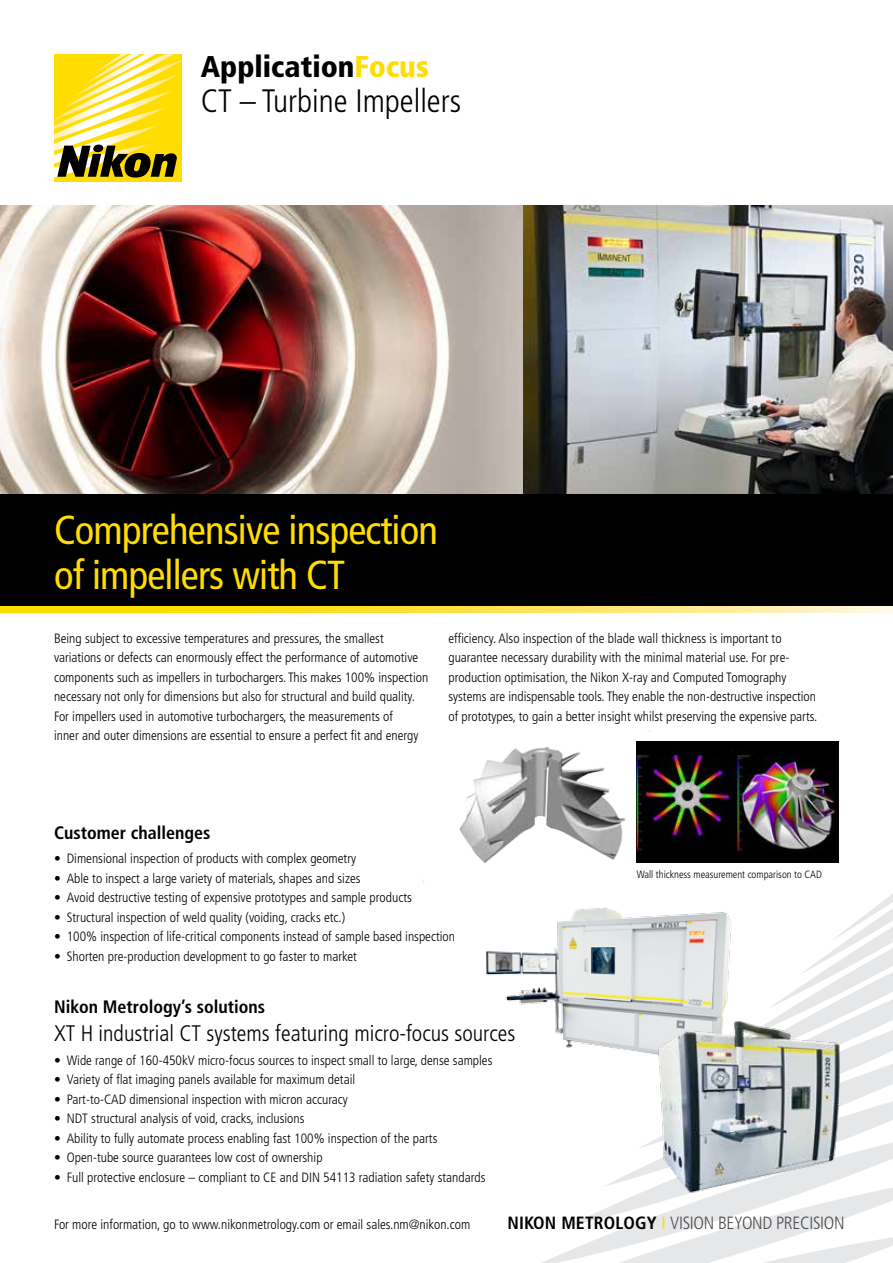
<style>
.page{position:relative;width:893px;height:1263px;background:#fff}
.page>*{position:absolute;margin:0;border:0;box-sizing:border-box;transform-origin:0 0}
.t1{font:condensed 40.5px/45px "Frutiger LT Std";letter-spacing:-.02em;color:#fd0}
.t2{font:300 condensed 32.4px "Frutiger LT Std";color:#000}
.t3{font:900 condensed 30px "Frutiger LT Std";color:#000}
.t4{font:300 condensed 22.5px "Frutiger LT Std";color:#000}
.t5{font:700 condensed 18px "Frutiger LT Std";color:#000}
.t6{font:300 condensed 17.7px "Frutiger LT Std";letter-spacing:-.015em;color:#4d4d4f}
.t7{font:300 condensed 13.5px/19.5px "Frutiger LT Std";color:#000}
.t8{font:300 condensed 10.5px "Frutiger LT Std";color:#000}
.s1{color:#fd0}
.s2{font-weight:700;color:#000}
.s3{font-weight:400;color:#fd0}
</style>
<div class="page">
<img style="left:0;top:205px;width:523px;height:288px">
<img style="left:523px;top:205px;width:370px;height:289px">
<svg style="left:625px;top:1149px;width:268px;height:27px"></svg>
<svg style="left:640px;top:731px;width:253px;height:418px"></svg>
<svg style="left:541px;top:1176px;width:352px;height:87px"></svg>
<div style="left:0;top:494px;width:893px;height:113px;background:#000"></div>
<svg style="left:0;top:607px;width:893px;height:5px;background:#ffe44d"></svg>
<div style="left:54px;top:54px;width:128px;height:127px;background:#fd0"></div>
<svg style="left:54px;top:54px;width:128px;height:124px"></svg>
<img style="left:486px;top:893px;width:266px;height:187px">
<img style="left:643px;top:1009px;width:223px;height:190px">
<img style="left:422px;top:731px;width:228px;height:152px">
<img style="left:637px;top:741px;width:202px;height:122px">
<h3 class="t3" style="left:201px;top:49px;width:230px">Application<span class="s1">Focus</span></h3>
<h2 class="t2" style="left:201px;top:82px;width:262px">CT – Turbine Impellers</h2>
<h1 class="t1" style="left:54px;top:507px;width:386px">Comprehensive inspection of impellers with CT</h1>
<p class="t7" style="left:54px;top:629px;width:376px">Being subject to excessive temperatures and pressures, the smallest variations or defects can enormously effect the performance of automotive components such as impellers in turbochargers. This makes 100% inspection necessary not only for dimensions but also for structural and build quality.<br>For impellers used in automotive turbochargers, the measurements of<br>inner and outer dimensions are essential to ensure a perfect fit and energy</p>
<p class="t7" style="left:448px;top:628px;width:370px">efficiency. Also inspection of the blade wall thickness is important to guarantee necessary durability with the minimal material use. For pre&shy;production optimisation, the Nikon X-ray and Computed Tomography systems are indispensable tools. They enable the non-destructive inspection of prototypes, to gain a better insight whilst preserving the expensive parts.</p>
<h3 class="t5" style="left:54px;top:822px;width:158px">Customer challenges</h3>
<p class="t7" style="left:54px;top:849px;width:304px">• Dimensional inspection of products with complex geometry</p>
<p class="t7" style="left:54px;top:868px;width:308px">• Able to inspect a large variety of materials, shapes and sizes</p>
<p class="t7" style="left:54px;top:888px;width:359px">• Avoid destructive testing of expensive prototypes and sample products</p>
<p class="t7" style="left:54px;top:907px;width:293px">• Structural inspection of weld quality (voiding, cracks etc.)</p>
<p class="t7" style="left:54px;top:927px;width:402px">• 100% inspection of life-critical components instead of sample based inspection</p>
<p class="t7" style="left:54px;top:946px;width:304px">• Shorten pre-production development to go faster to market</p>
<h3 class="t5" style="left:54px;top:996px;width:213px">Nikon Metrology’s solutions</h3>
<h3 class="t4" style="left:54px;top:1020px;width:463px">XT H industrial CT systems featuring micro-focus sources</h3>
<p class="t7" style="left:54px;top:1051px;width:440px">• Wide range of 160-450kV micro-focus sources to inspect small to large, dense samples</p>
<p class="t7" style="left:54px;top:1070px;width:303px">• Variety of flat imaging panels available for maximum detail</p>
<p class="t7" style="left:54px;top:1090px;width:295px">• Part-to-CAD dimensional inspection with micron accuracy</p>
<p class="t7" style="left:54px;top:1109px;width:252px">• NDT structural analysis of void, cracks, inclusions</p>
<p class="t7" style="left:54px;top:1129px;width:385px">• Ability to fully automate process enabling fast 100% inspection of the parts</p>
<p class="t7" style="left:54px;top:1148px;width:270px">• Open-tube source guarantees low cost of ownership</p>
<p class="t7" style="left:54px;top:1168px;width:433px">• Full protective enclosure – compliant to CE and DIN 54113 radiation safety standards</p>
<p class="t8" style="left:637px;top:868px;width:187px">Wall thickness measurement comparison to CAD</p>
<p class="t7" style="left:54px;top:1215px;width:418px">For more information, go to www.nikonmetrology.com or email sales.nm@nikon.com</p>
<h3 class="t6" style="left:507px;top:1213px;width:339px"><span class="s2">NIKON METROLOGY</span> <span class="s3">I</span> VISION BEYOND PRECISION</h3>
</div>
